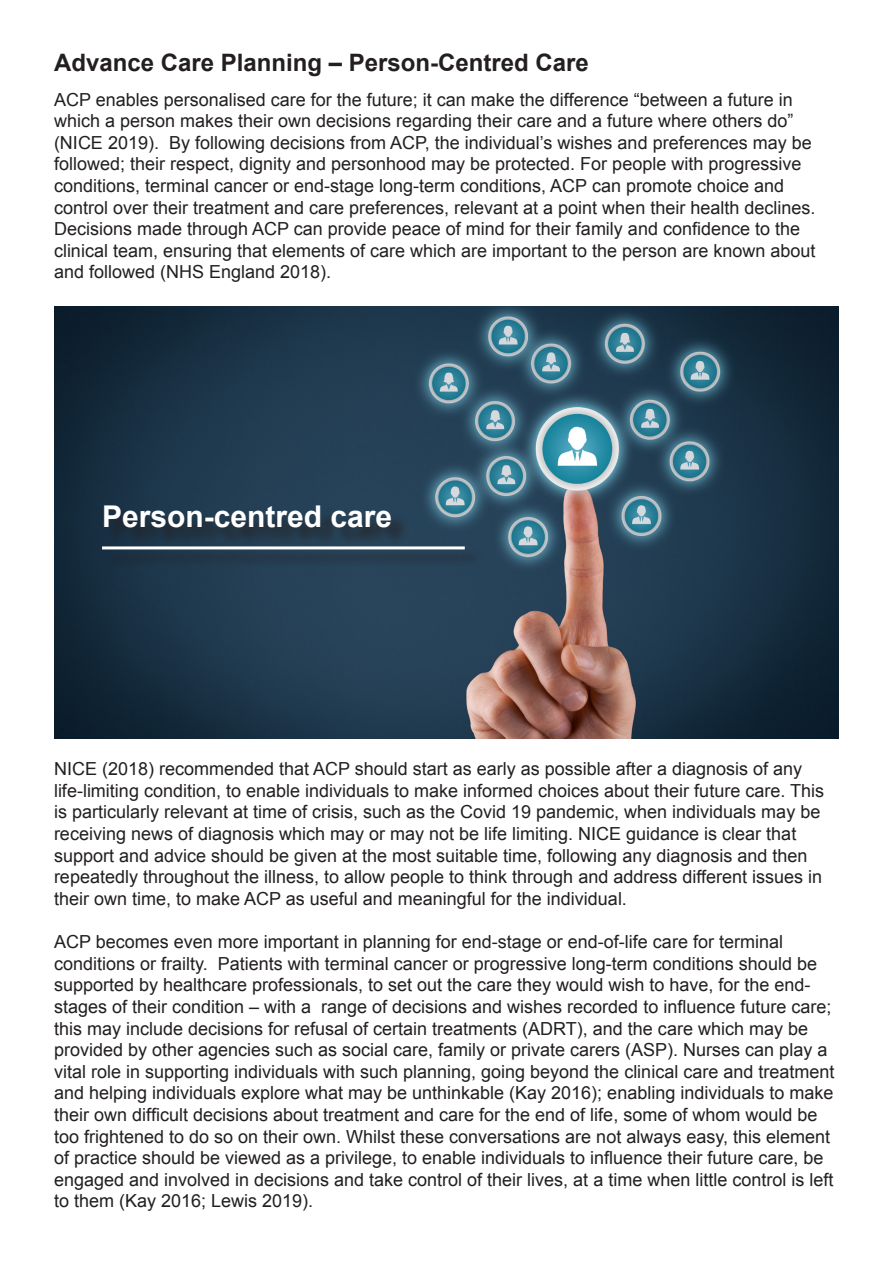
<style>
.page{position:relative;width:893px;height:1263px;background:#fff}
.page>*{position:absolute;margin:0;border:0;box-sizing:border-box;transform-origin:0 0}
.Page_Headings{font:700 30px "Arial";color:#fff}
.Page_Headings-2{font:700 24px "Arial";color:#231f20}
.t1{font:18px/21.6px "Arial";color:#231f20}
</style>
<div class="page">
<img style="left:54px;top:306px;width:785px;height:433px">
<div style="left:107px;top:508px;width:302px;height:38px;background:#231f20;opacity:.75"></div>
<div style="left:105px;top:549px;width:378px;height:19px;background:#231f20;opacity:.75"></div>
<hr style="left:102px;top:546px;width:363px;height:3px;background:#fff">
<p class="Page_Headings-2" style="left:54px;top:47px;width:536px">Advance Care Planning – Person-Centred Care</p>
<p class="t1" style="left:54px;top:89px;width:763px">ACP enables personalised care for the future; it can make the difference “between a future in which a person makes their own decisions regarding their care and a future where others do” (NICE 2019). By following decisions from ACP, the individual’s wishes and preferences may be followed; their respect, dignity and personhood may be protected. For people with progressive conditions, terminal cancer or end-stage long-term conditions, ACP can promote choice and control over their treatment and care preferences, relevant at a point when their health declines.<br>Decisions made through ACP can provide peace of mind for their family and confidence to the clinical team, ensuring that elements of care which are important to the person are known about and followed (NHS England 2018).</p>
<p class="Page_Headings" style="left:102px;top:497px;width:292px">Person-centred care</p>
<p class="t1" style="left:54px;top:758px;width:772px">NICE (2018) recommended that ACP should start as early as possible after a diagnosis of any life-limiting condition, to enable individuals to make informed choices about their future care. This is particularly relevant at time of crisis, such as the Covid 19 pandemic, when individuals may be receiving news of diagnosis which may or may not be life limiting. NICE guidance is clear that support and advice should be given at the most suitable time, following any diagnosis and then repeatedly throughout the illness, to allow people to think through and address different issues in their own time, to make ACP as useful and meaningful for the individual.</p>
<p class="t1" style="left:54px;top:931px;width:782px">ACP becomes even more important in planning for end-stage or end-of-life care for terminal conditions or frailty. Patients with terminal cancer or progressive long-term conditions should be supported by healthcare professionals, to set out the care they would wish to have, for the end&shy;stages of their condition – with a range of decisions and wishes recorded to influence future care; this may include decisions for refusal of certain treatments (ADRT), and the care which may be provided by other agencies such as social care, family or private carers (ASP). Nurses can play a vital role in supporting individuals with such planning, going beyond the clinical care and treatment and helping individuals explore what may be unthinkable (Kay 2016); enabling individuals to make their own difficult decisions about treatment and care for the end of life, some of whom would be too frightened to do so on their own. Whilst these conversations are not always easy, this element of practice should be viewed as a privilege, to enable individuals to influence their future care, be engaged and involved in decisions and take control of their lives, at a time when little control is left to them (Kay 2016; Lewis 2019).</p>
</div>
